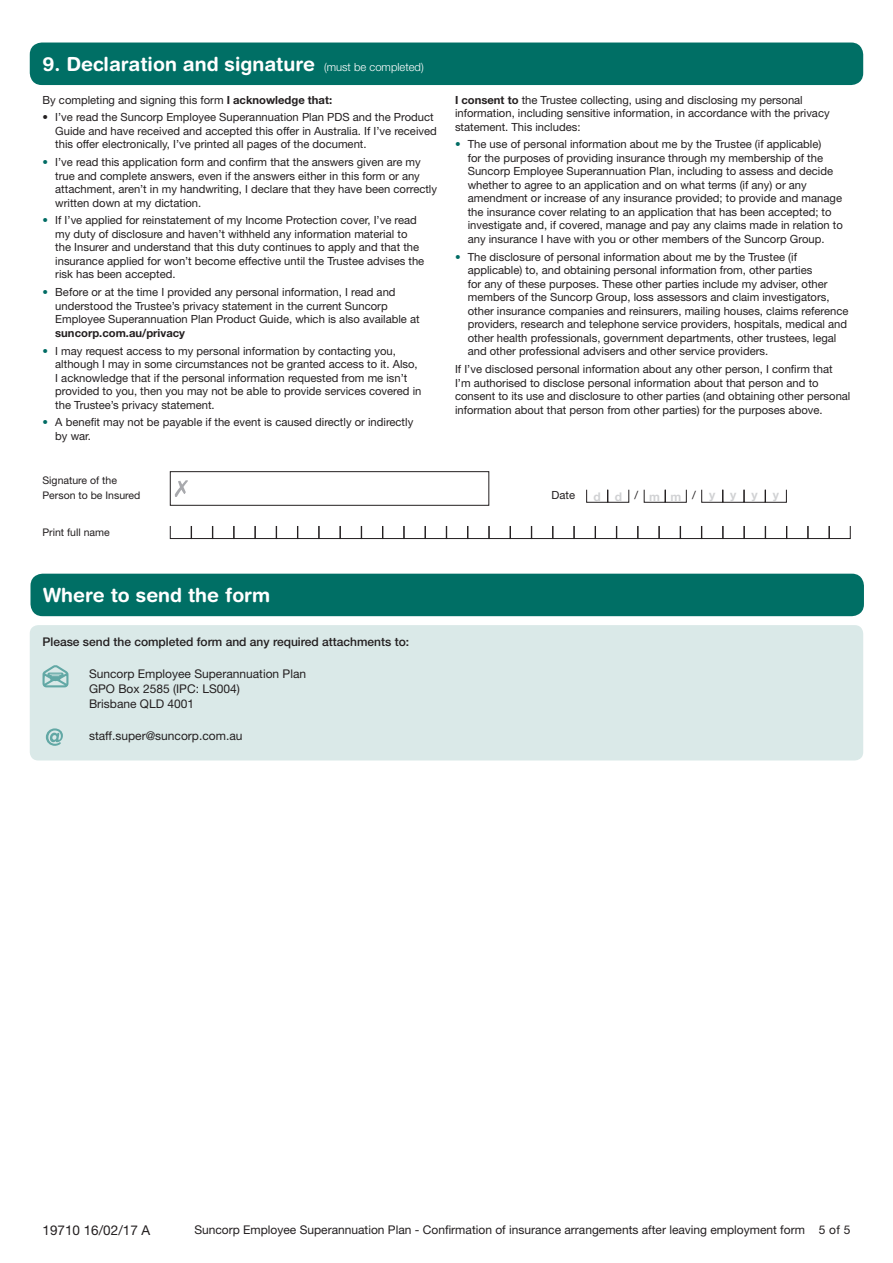
<style>
.page{position:relative;width:893px;height:1263px;background:#fff}
.page>*{position:absolute;margin:0;border:0;box-sizing:border-box;transform-origin:0 0}
.t1{font:700 19.5px "Helvetica Rounded LT Std";color:#fff}
.t2{font:13.5px "Helvetica Neue LT Std";color:#231f20}
.t3{font:12px/15px "Helvetica Neue LT Std";color:#231f20}
.t4{font:500 12px "Helvetica Neue LT Std";color:#231f20}
.t5{font:700 12px "Helvetica Neue LT Std";color:#d1d2d4}
.t6{font:11.25px/13.5px "Helvetica Neue LT Std";color:#231f20}
.t7{font:700 11.25px "Helvetica Neue LT Std";color:#231f20}
.t8{font:10.5px/15px "Helvetica Neue LT Std";color:#231f20}
.s1{font-family:"Helvetica Neue LT Std";font-weight:300;font-size:11.25px}
.s2{font-weight:700}
.s3{color:#006c64}
.s4{font-weight:400;font-size:11.25px;color:#231f20}
</style>
<div class="page">
<svg style="left:175px;top:480px;width:13px;height:17px"></svg>
<div style="left:170px;top:471px;width:319px;height:34px;border:1px solid #231f20"></div>
<svg style="left:586px;top:489px;width:43px;height:14px"></svg>
<svg style="left:644px;top:489px;width:43px;height:14px"></svg>
<svg style="left:701px;top:489px;width:86px;height:14px"></svg>
<svg style="left:170px;top:526px;width:681px;height:13px"></svg>
<div style="left:30px;top:625px;width:833px;height:135px;background:#dae9e8;border-radius:9px"></div>
<svg style="left:43px;top:665px;width:25px;height:22px"></svg>
<svg style="left:46px;top:728px;width:17px;height:18px"></svg>
<div style="left:30px;top:43px;width:833px;height:42px;background:#006f65;border-radius:12px"></div>
<div style="left:30px;top:574px;width:834px;height:42px;background:#006f65;border-radius:12px"></div>
<h1 class="t1" style="left:43px;top:52px;width:383px">9. Declaration and signature <span class="s1">(must be completed)</span></h1>
<p class="t6" style="left:43px;top:93px;width:291px">By completing and signing this form <span class="s2">I acknowledge that:</span></p>
<p class="t6" style="left:55px;top:111px;width:383px;text-indent:-13px">• I’ve read the Suncorp Employee Superannuation Plan PDS and the Product<br>Guide and have received and accepted this offer in Australia. If I’ve received this offer electronically, I’ve printed all pages of the document.</p>
<p class="t6" style="left:55px;top:155px;width:383px;text-indent:-13px"><span class="s3">•</span> I’ve read this application form and confirm that the answers given are my true and complete answers, even if the answers either in this form or any attachment, aren’t in my handwriting, I declare that they have been correctly written down at my dictation.</p>
<p class="t6" style="left:55px;top:214px;width:371px;text-indent:-13px"><span class="s3">•</span> If I’ve applied for reinstatement of my Income Protection cover, I’ve read my duty of disclosure and haven’t withheld any information material to the Insurer and understand that this duty continues to apply and that the insurance applied for won’t become effective until the Trustee advises the risk has been accepted.</p>
<p class="t6" style="left:55px;top:285px;width:366px;text-indent:-13px"><span class="s3">•</span> Before or at the time I provided any personal information, I read and understood the Trustee’s privacy statement in the current Suncorp<br>Employee Superannuation Plan Product Guide, which is also available at</p>
<p class="t7" style="left:55px;top:326px;width:131px">suncorp.com.au/privacy</p>
<p class="t6" style="left:55px;top:344px;width:368px;text-indent:-13px"><span class="s3">•</span> I may request access to my personal information by contacting you, although I may in some circumstances not be granted access to it. Also, I acknowledge that if the personal information requested from me isn’t provided to you, then you may not be able to provide services covered in the Trustee’s privacy statement.</p>
<p class="t6" style="left:55px;top:415px;width:359px;text-indent:-13px"><span class="s3">•</span> A benefit may not be payable if the event is caused directly or indirectly by war.</p>
<p class="t8" style="left:43px;top:473px;width:99px">Signature of the<br>Person to be Insured</p>
<p class="t8" style="left:43px;top:524px;width:69px">Print full name</p>
<p class="t6" style="left:455px;top:93px;width:376px"><span class="s2">I consent to</span> the Trustee collecting, using and disclosing my personal information, including sensitive information, in accordance with the privacy statement. This includes:</p>
<p class="t6" style="left:468px;top:138px;width:377px;text-indent:-13px"><span class="s3">•</span> The use of personal information about me by the Trustee (if applicable)<br>for the purposes of providing insurance through my membership of the Suncorp Employee Superannuation Plan, including to assess and decide whether to agree to an application and on what terms (if any) or any amendment or increase of any insurance provided; to provide and manage the insurance cover relating to an application that has been accepted; to investigate and, if covered, manage and pay any claims made in relation to any insurance I have with you or other members of the Suncorp Group.</p>
<p class="t6" style="left:468px;top:250px;width:382px;text-indent:-13px"><span class="s3">•</span> The disclosure of personal information about me by the Trustee (if applicable) to, and obtaining personal information from, other parties<br>for any of these purposes. These other parties include my adviser, other members of the Suncorp Group, loss assessors and claim investigators, other insurance companies and reinsurers, mailing houses, claims reference providers, research and telephone service providers, hospitals, medical and other health professionals, government departments, other trustees, legal and other professional advisers and other service providers.</p>
<p class="t6" style="left:455px;top:362px;width:397px">If I’ve disclosed personal information about any other person, I confirm that I’m authorised to disclose personal information about that person and to consent to its use and disclosure to other parties (and obtaining other personal information about that person from other parties) for the purposes above.</p>
<p class="t6" style="left:552px;top:489px;width:25px">Date</p>
<p class="t5" style="left:593px;top:489px;width:123px">d d<span class="s4">/</span>mm<span class="s4">/</span> y</p>
<p class="t5" style="left:730px;top:487px;width:8px">y</p>
<p class="t5" style="left:752px;top:487px;width:8px">y</p>
<p class="t5" style="left:773px;top:487px;width:8px">y</p>
<h1 class="t1" style="left:43px;top:583px;width:228px">Where to send the form</h1>
<p class="t4" style="left:43px;top:635px;width:368px">Please send the completed form and any required attachments to:</p>
<p class="t3" style="left:89px;top:666px;width:219px">Suncorp Employee Superannuation Plan<br>GPO Box 2585 (IPC: LS004)<br>Brisbane QLD 4001</p>
<p class="t3" style="left:89px;top:728px;width:155px">staff.super@suncorp.com.au</p>
<p class="t2" style="left:43px;top:1222px;width:109px">19710 16/02/17 A</p>
<p class="t3" style="left:194px;top:1222px;width:658px">Suncorp Employee Superannuation Plan - Confirmation of insurance arrangements after leaving employment form 5 of 5</p>
</div>
